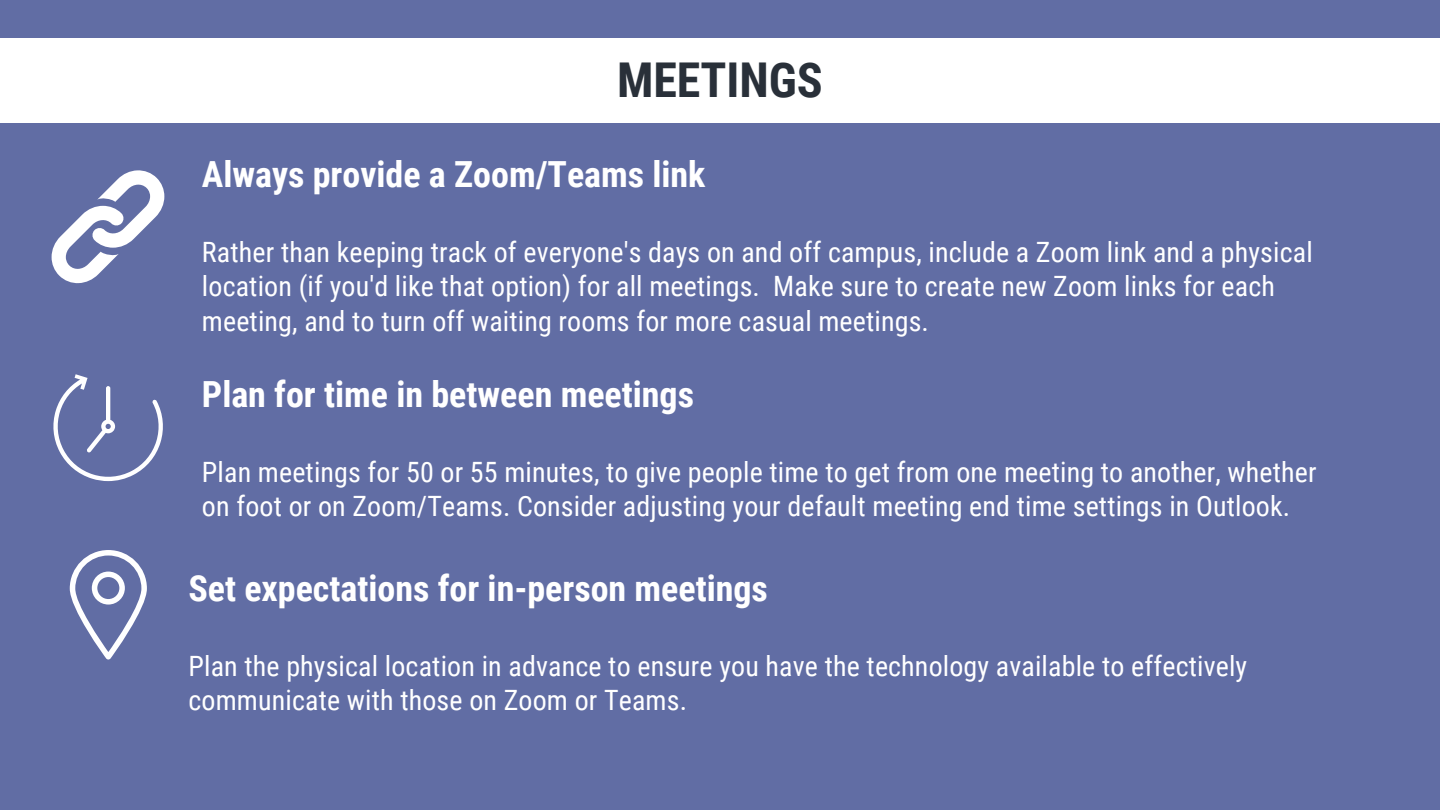
<style>
.page{position:relative;width:1440px;height:810px;background:#616da4}
.page>*{position:absolute;margin:0;border:0;box-sizing:border-box;transform-origin:0 0}
.t1{font:700 48px "Roboto Condensed";color:#293039}
.t2{font:700 36px "Roboto Condensed";color:#fff}
.t3{font:28px/34.5px "Roboto Condensed";letter-spacing:.005em;color:#fff}
</style>
<div class="page">
<div style="left:0;top:39px;width:1440px;height:84px;background:#fff"></div>
<svg style="left:52px;top:170px;width:112px;height:113px"></svg>
<svg style="left:53px;top:374px;width:110px;height:107px"></svg>
<svg style="left:70px;top:550px;width:77px;height:110px"></svg>
<p class="t1" style="left:617px;top:53px;width:207px">MEETINGS</p>
<p class="t2" style="left:202px;top:153px;width:505px">Always provide a Zoom/Teams link</p>
<p class="t3" style="left:202px;top:235px;width:1112px">Rather than keeping track of everyone's days on and off campus, include a Zoom link and a physical location (if you'd like that option) for all meetings. Make sure to create new Zoom links for each meeting, and to turn off waiting rooms for more casual meetings.</p>
<p class="t2" style="left:202px;top:374px;width:494px">Plan for time in between meetings</p>
<p class="t3" style="left:202px;top:455px;width:1116px">Plan meetings for 50 or 55 minutes, to give people time to get from one meeting to another, whether on foot or on Zoom/Teams. Consider adjusting your default meeting end time settings in Outlook.</p>
<p class="t2" style="left:188px;top:568px;width:581px">Set expectations for in-person meetings</p>
<p class="t3" style="left:188px;top:649px;width:1060px">Plan the physical location in advance to ensure you have the technology available to effectively communicate with those on Zoom or Teams.</p>
</div>
